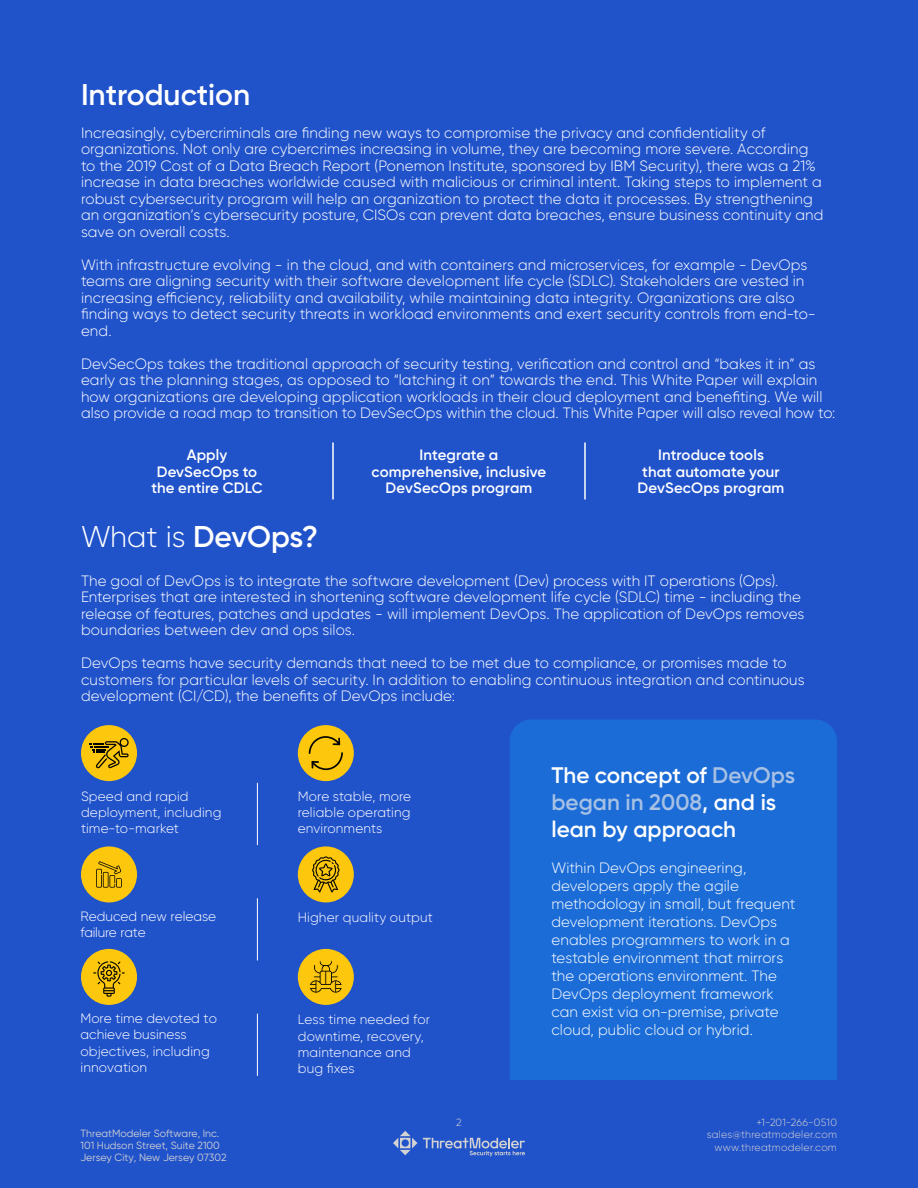
<style>
.page{position:relative;width:918px;height:1188px;background:#2052ca}
.page>*{position:absolute;margin:0;border:0;box-sizing:border-box;transform-origin:0 0}
.Header_1{font:600 30px "Gilroy";color:#fff}
.Header_2{font:600 22.5px/27px "Gilroy";color:#fff}
.Text_10pt{font:300 15px/16.5px "Gilroy";letter-spacing:.005em;color:#fff}
.Text_10pt-2{font:600 15px "Gilroy";letter-spacing:.01em;color:#fff}
.Text_10pt-3{font:300 13.5px/16.2px "Gilroy";letter-spacing:.01em;color:#fff}
.Text_10pt-4{font:300 13.5px "Gilroy";letter-spacing:-.025em;color:#fff}
.Text_10pt-5{font:10.5px/12.1px "Gilroy";color:#d3d3d3}
.Footer_Right{font:300 10.5px "Gilroy";letter-spacing:.02em;color:#d3d3d3}
.Footer_Center{font:300 10.5px "Gilroy";color:#d3d3d3}
.s1{font-weight:300}
.s2{color:#a8c1e4}
</style>
<div class="page">
<svg style="left:393px;top:1131px;width:24px;height:24px"></svg>
<svg style="left:423px;top:1138px;width:102px;height:18px"></svg>
<hr style="left:332px;top:442px;width:2px;height:57px;background:#fff">
<hr style="left:584px;top:442px;width:2px;height:57px;background:#fff">
<div style="left:81px;top:725px;width:56px;height:56px;background:#fdc70d;border-radius:50%"></div>
<svg style="left:89px;top:738px;width:40px;height:30px"></svg>
<div style="left:298px;top:725px;width:56px;height:56px;background:#fdc70d;border-radius:50%"></div>
<svg style="left:309px;top:736px;width:34px;height:34px"></svg>
<div style="left:81px;top:846px;width:56px;height:56px;background:#fdc70d;border-radius:50%"></div>
<svg style="left:96px;top:861px;width:26px;height:27px"></svg>
<div style="left:298px;top:846px;width:56px;height:56px;background:#fdc70d;border-radius:50%"></div>
<svg style="left:312px;top:856px;width:28px;height:37px"></svg>
<div style="left:81px;top:949px;width:56px;height:56px;background:#fdc70d;border-radius:50%"></div>
<svg style="left:93px;top:961px;width:32px;height:36px"></svg>
<div style="left:298px;top:949px;width:56px;height:56px;background:#fdc70d;border-radius:50%"></div>
<svg style="left:309px;top:960px;width:33px;height:34px"></svg>
<div style="left:510px;top:719px;width:327px;height:361px;background:#1b6cd7"></div>
<hr style="left:257px;top:783px;width:1px;height:62px;background:#fff">
<hr style="left:257px;top:898px;width:1px;height:62px;background:#fff">
<hr style="left:257px;top:1014px;width:1px;height:62px;background:#fff">
<p class="Header_1" style="left:81px;top:76px;width:171px">Introduction</p>
<p class="Text_10pt" style="left:81px;top:124px;width:744px">Increasingly, cybercriminals are finding new ways to compromise the privacy and confidentiality of organizations. Not only are cybercrimes increasing in volume, they are becoming more severe. According to the 2019 Cost of a Data Breach Report (Ponemon Institute, sponsored by IBM Security), there was a 21% increase in data breaches worldwide caused with malicious or criminal intent. Taking steps to implement a robust cybersecurity program will help an organization to protect the data it processes. By strengthening an organization’s cybersecurity posture, CISOs can prevent data breaches, ensure business continuity and save on overall costs.</p>
<p class="Text_10pt" style="left:81px;top:256px;width:736px">With infrastructure evolving - in the cloud, and with containers and microservices, for example - DevOps teams are aligning security with their software development life cycle (SDLC). Stakeholders are vested in increasing efficiency, reliability and availability, while maintaining data integrity. Organizations are also finding ways to detect security threats in workload environments and exert security controls from end-to&shy;end.</p>
<p class="Text_10pt" style="left:81px;top:355px;width:756px">DevSecOps takes the traditional approach of security testing, verification and control and “bakes it in” as early as the planning stages, as opposed to “latching it on” towards the end. This White Paper will explain how organizations are developing application workloads in their cloud deployment and benefiting. We will also provide a road map to transition to DevSecOps within the cloud. This White Paper will also reveal how to:</p>
<p class="Text_10pt-2" style="left:187px;top:446px;width:42px">Apply</p>
<p class="Text_10pt-2" style="left:157px;top:462px;width:102px">DevSecOps to</p>
<p class="Text_10pt-2" style="left:151px;top:479px;width:113px">the entire CDLC</p>
<p class="Text_10pt-2" style="left:658px;top:446px;width:107px">Introduce tools</p>
<p class="Text_10pt-2" style="left:642px;top:462px;width:139px">that automate your</p>
<p class="Text_10pt-2" style="left:638px;top:479px;width:148px">DevSecOps program</p>
<p class="Text_10pt-2" style="left:420px;top:446px;width:80px">Integrate a</p>
<p class="Text_10pt-2" style="left:372px;top:462px;width:176px">comprehensive, inclusive</p>
<p class="Text_10pt-2" style="left:386px;top:479px;width:148px">DevSecOps program</p>
<p class="Header_1" style="left:81px;top:518px;width:239px"><span class="s1">What is</span> DevOps?</p>
<p class="Text_10pt" style="left:81px;top:572px;width:725px">The goal of DevOps is to integrate the software development (Dev) process with IT operations (Ops).<br>Enterprises that are interested in shortening software development life cycle (SDLC) time - including the release of features, patches and updates - will implement DevOps. The application of DevOps removes boundaries between dev and ops silos.</p>
<p class="Text_10pt" style="left:81px;top:654px;width:725px">DevOps teams have security demands that need to be met due to compliance, or promises made to customers for particular levels of security. In addition to enabling continuous integration and continuous development (CI/CD), the benefits of DevOps include:</p>
<p class="Text_10pt-3" style="left:81px;top:788px;width:142px">Speed and rapid deployment, including time-to-market</p>
<p class="Text_10pt-3" style="left:298px;top:788px;width:115px;text-align:justify">More stable, more reliable operating environments</p>
<p class="Text_10pt-3" style="left:81px;top:908px;width:137px">Reduced new release</p>
<p class="Text_10pt-3" style="left:298px;top:909px;width:137px">Higher quality output</p>
<p class="Text_10pt-4" style="left:81px;top:924px;width:67px">failure rate</p>
<p class="Text_10pt-3" style="left:81px;top:1010px;width:138px">More time devoted to achieve business objectives, including innovation</p>
<p class="Text_10pt-5" style="left:81px;top:1127px;width:148px">ThreatModeler Software, Inc.<br>101 Hudson Street, Suite 2100<br>Jersey City, New Jersey 07302</p>
<p class="Text_10pt-3" style="left:298px;top:1011px;width:134px">Less time needed for downtime, recovery, maintenance and bug fixes</p>
<p class="Footer_Center" style="left:456px;top:1116px;width:7px">2</p>
<p class="Header_2" style="left:551px;top:761px;width:245px">The concept of <span class="s2">DevOps began in 2008</span>, and is lean by approach</p>
<p class="Text_10pt" style="left:551px;top:858px;width:245px;line-height:18px">Within DevOps engineering, developers apply the agile methodology in small, but frequent development iterations. DevOps enables programmers to work in a testable environment that mirrors the operations environment. The<br>DevOps deployment framework can exist via on-premise, private cloud, public cloud or hybrid.</p>
<p class="Footer_Right" style="left:756px;top:1116px;width:82px">+1-201-266-0510</p>
<p class="Footer_Right" style="left:707px;top:1128px;width:132px">sales@threatmodeler.com</p>
<p class="Footer_Right" style="left:714px;top:1141px;width:124px">www.threatmodeler.com</p>
</div>
